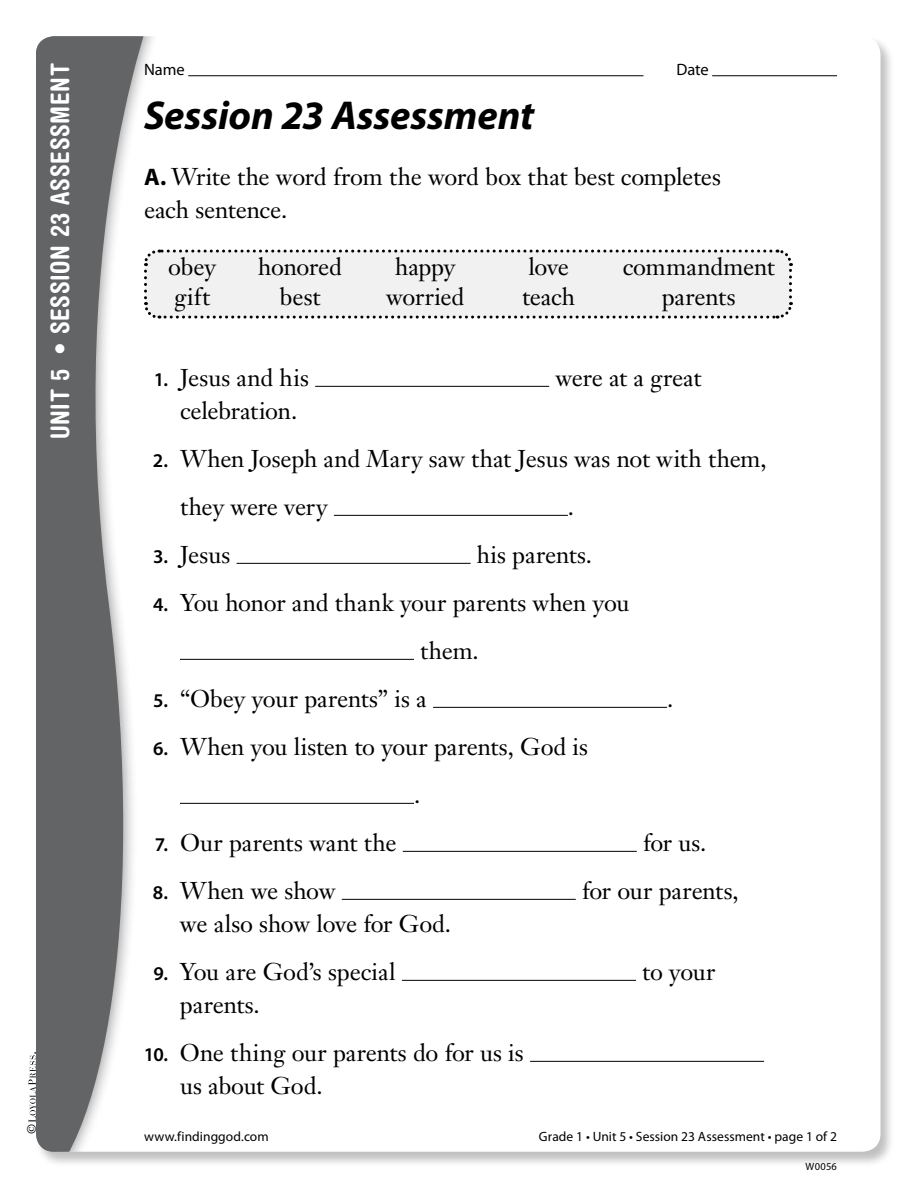
<style>
.page{position:relative;width:918px;height:1188px;background:#fff}
.page>*{position:absolute;margin:0;border:0;box-sizing:border-box;transform-origin:0 0}
.t1{font:italic 700 40.5px "Myriad Pro";color:#000}
.t2{font:700 condensed 25.5px "Helvetica Rounded LT Std";letter-spacing:.025em;color:#fff}
.t3{font:24px/48px "Janson Text LT Std";letter-spacing:-.005em;color:#000}
.t4{font:16.5px "Myriad Pro";letter-spacing:-.005em;color:#000}
.t5{font:13.5px "Myriad Pro";letter-spacing:.005em;color:#000}
.t6{font:12px "Janson Text LT Std";color:#000}
.t7{font:10.5px "Myriad Pro";letter-spacing:.015em;color:#000}
.s1{font-family:"Myriad Pro";font-weight:700}
.s2{font-family:"Myriad Pro";font-weight:600;font-size:19.5px}
</style>
<div class="page">
<div style="left:34px;top:36px;width:861px;height:1131px;background:#000;opacity:.25"></div>
<div style="left:36px;top:36px;width:844px;height:1116px;background:#fff;border-radius:18px"></div>
<svg style="left:36px;top:36px;width:124px;height:1116px;fill:#636466"></svg>
<svg style="left:142px;top:248px;width:651px;height:72px"></svg>
<svg style="left:28px;top:1052px;width:8px;height:70px"></svg>
<hr style="left:188px;top:75px;width:456px;height:1px;background:#000">
<hr style="left:712px;top:75px;width:125px;height:1px;background:#000">
<hr style="left:315px;top:386px;width:234px;height:1px;background:#000">
<hr style="left:334px;top:515px;width:234px;height:1px;background:#000">
<hr style="left:237px;top:563px;width:234px;height:1px;background:#000">
<hr style="left:180px;top:659px;width:234px;height:1px;background:#000">
<hr style="left:433px;top:707px;width:234px;height:1px;background:#000">
<hr style="left:180px;top:803px;width:234px;height:1px;background:#000">
<hr style="left:403px;top:851px;width:234px;height:1px;background:#000">
<hr style="left:342px;top:899px;width:234px;height:1px;background:#000">
<hr style="left:402px;top:980px;width:234px;height:1px;background:#000">
<hr style="left:530px;top:1061px;width:234px;height:1px;background:#000">
<p class="t2" style="left:44px;top:439px;width:377px;rotate:-90deg">Unit 5 • Sess ion 23 Ass ess ment</p>
<p class="t6" style="left:24px;top:1134px;width:12px;rotate:-90deg">©</p>
<p class="t4" style="left:144px;top:60px;width:42px">Name</p>
<p class="t4" style="left:677px;top:60px;width:34px">Date</p>
<h1 class="t1" style="left:144px;top:89px;width:392px">Session 23 Assessment</h1>
<p class="t3" style="left:144px;top:160px;width:579px;line-height:33px"><span class="s1">A.</span> Write the word from the word box that best completes each sentence.</p>
<p class="t3" style="left:168px;top:242px;width:50px">obey</p>
<p class="t3" style="left:258px;top:242px;width:85px">honored</p>
<p class="t3" style="left:395px;top:242px;width:62px">happy</p>
<p class="t3" style="left:528px;top:242px;width:42px">love</p>
<p class="t3" style="left:623px;top:242px;width:153px">commandment</p>
<p class="t3" style="left:174px;top:272px;width:37px">gift</p>
<p class="t3" style="left:280px;top:272px;width:42px">best</p>
<p class="t3" style="left:386px;top:272px;width:80px">worried</p>
<p class="t3" style="left:522px;top:272px;width:55px">teach</p>
<p class="t3" style="left:662px;top:272px;width:75px">parents</p>
<p class="t3" style="left:154px;top:353px;width:157px"><span class="s2">1.</span> Jesus and his</p>
<p class="t3" style="left:555px;top:353px;width:147px">were at a great</p>
<p class="t3" style="left:180px;top:386px;width:119px">celebration.</p>
<p class="t3" style="left:180px;top:434px;width:588px;text-indent:-27px"><span class="s2">2.</span> When Joseph and Mary saw that Jesus was not with them, they were very</p>
<p class="t3" style="left:568px;top:482px;width:8px">.</p>
<p class="t3" style="left:153px;top:530px;width:79px"><span class="s2">3.</span> Jesus</p>
<p class="t3" style="left:477px;top:530px;width:117px">his parents.</p>
<p class="t3" style="left:420px;top:578px;width:211px;text-indent:-267px"><span class="s2">4.</span> You honor and thank your parents when you them.</p>
<p class="t3" style="left:153px;top:674px;width:275px"><span class="s2">5.</span> “Obey your parents” is a</p>
<p class="t3" style="left:667px;top:674px;width:8px">.</p>
<p class="t3" style="left:414px;top:722px;width:176px;text-indent:-261px"><span class="s2">6.</span> When you listen to your parents, God is .</p>
<p class="t3" style="left:155px;top:818px;width:243px"><span class="s2">7.</span> Our parents want the</p>
<p class="t3" style="left:643px;top:818px;width:65px">for us.</p>
<p class="t3" style="left:153px;top:866px;width:184px"><span class="s2">8.</span> When we show</p>
<p class="t3" style="left:582px;top:866px;width:158px">for our parents,</p>
<p class="t3" style="left:180px;top:899px;width:273px">we also show love for God.</p>
<p class="t3" style="left:154px;top:947px;width:244px"><span class="s2">9.</span> You are God’s special</p>
<p class="t3" style="left:642px;top:947px;width:75px">to your</p>
<p class="t3" style="left:180px;top:980px;width:81px">parents.</p>
<p class="t3" style="left:180px;top:1036px;width:345px;line-height:33px;text-indent:-36px"><span class="s2">10.</span> One thing our parents do for us is us about God.</p>
<p class="t5" style="left:144px;top:1128px;width:126px">www.findinggod.com</p>
<p class="t5" style="left:539px;top:1128px;width:300px">Grade 1 • Unit 5 • Session 23 Assessment • page 1 of 2</p>
<p class="t7" style="left:806px;top:1160px;width:33px">W0056</p>
</div>
